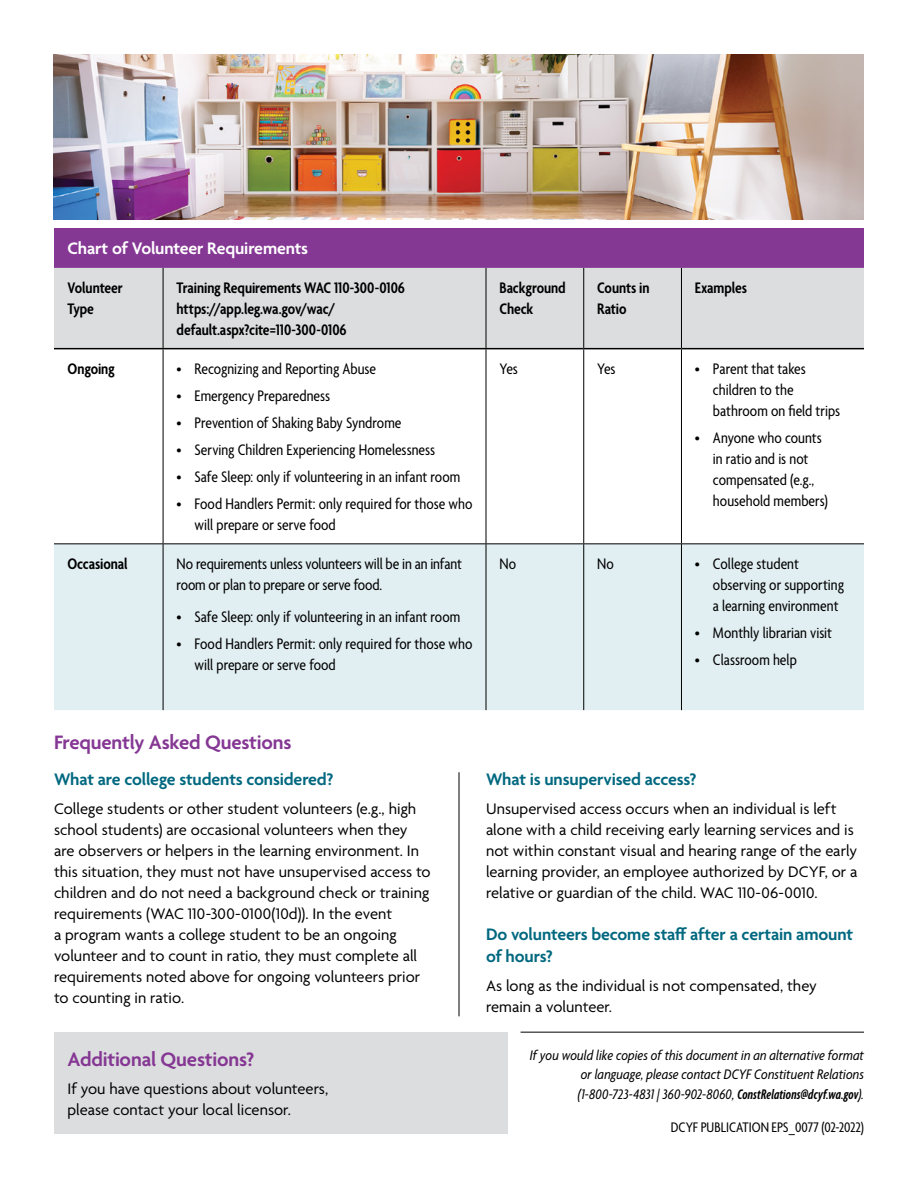
<style>
.page{position:relative;width:918px;height:1188px;background:#fff}
.page>*{position:absolute;margin:0;border:0;box-sizing:border-box;transform-origin:0 0}
.t1{font:600 21px "Agenda";letter-spacing:-.01em;color:#853794}
.t2{font:600 18px/22.5px "Agenda";letter-spacing:-.01em;color:#00687f}
.t3{font:600 18px "Agenda";letter-spacing:-.01em;color:#fff}
.t4{font:16.5px/21px "Agenda";color:#000}
.t5{font:condensed 16.5px/21px "Agenda";color:#000}
.t6{font:600 condensed 16.5px/21px "Agenda";letter-spacing:-.005em;color:#000}
.t7{font:italic condensed 15px/19.5px "Agenda";letter-spacing:.005em;color:#000;text-align:justify}
.t8{font:condensed 15px "Agenda";color:#000}
.s1{font-family:"Agenda Semibold Extra Cond";font-stretch:normal}
</style>
<div class="page">
<img style="left:54px;top:54px;width:810px;height:165px">
<div style="left:54px;top:228px;width:810px;height:40px;background:#853794"></div>
<div style="left:54px;top:268px;width:810px;height:80px;background:#dcddde"></div>
<div style="left:54px;top:544px;width:810px;height:166px;background:#e1eef2"></div>
<hr style="left:163px;top:268px;width:1px;height:80px;background:#000">
<hr style="left:486px;top:268px;width:1px;height:80px;background:#000">
<hr style="left:583px;top:268px;width:1px;height:80px;background:#000">
<hr style="left:681px;top:268px;width:1px;height:80px;background:#000">
<hr style="left:163px;top:349px;width:1px;height:194px;background:#000">
<hr style="left:486px;top:349px;width:1px;height:194px;background:#000">
<hr style="left:583px;top:349px;width:1px;height:194px;background:#000">
<hr style="left:681px;top:349px;width:1px;height:194px;background:#000">
<hr style="left:54px;top:543px;width:109px;height:1px;background:#000">
<hr style="left:163px;top:543px;width:323px;height:1px;background:#000">
<hr style="left:163px;top:544px;width:1px;height:166px;background:#000">
<hr style="left:486px;top:543px;width:98px;height:1px;background:#000">
<hr style="left:486px;top:544px;width:1px;height:166px;background:#000">
<hr style="left:584px;top:543px;width:97px;height:1px;background:#000">
<hr style="left:583px;top:544px;width:1px;height:166px;background:#000">
<hr style="left:681px;top:543px;width:183px;height:1px;background:#000">
<hr style="left:681px;top:544px;width:1px;height:166px;background:#000">
<hr style="left:54px;top:348px;width:109px;height:1px;background:#000">
<hr style="left:163px;top:348px;width:323px;height:1px;background:#000">
<hr style="left:486px;top:348px;width:98px;height:1px;background:#000">
<hr style="left:584px;top:348px;width:97px;height:1px;background:#000">
<hr style="left:681px;top:348px;width:183px;height:1px;background:#000">
<hr style="left:459px;top:772px;width:1px;height:244px;background:#000">
<div style="left:54px;top:1032px;width:454px;height:102px;background:#dcddde"></div>
<hr style="left:521px;top:1032px;width:343px;height:1px;background:#000">
<p class="t3" style="left:68px;top:239px;width:242px">Chart of Volunteer Requirements</p>
<p class="t6" style="left:68px;top:278px;width:57px">Volunteer<br>Type</p>
<p class="t6" style="left:177px;top:278px;width:230px">Training Requirements WAC 110-300-0106 https://app.leg.wa.gov/wac/ default.aspx?cite=110-300-0106</p>
<p class="t6" style="left:500px;top:278px;width:68px">Background<br>Check</p>
<p class="t6" style="left:597px;top:278px;width:54px">Counts in<br>Ratio</p>
<p class="t6" style="left:695px;top:278px;width:54px">Examples</p>
<p class="t6" style="left:68px;top:360px;width:49px">Ongoing</p>
<p class="t5" style="left:177px;top:360px;width:201px">• Recognizing and Reporting Abuse</p>
<p class="t5" style="left:177px;top:387px;width:155px">• Emergency Preparedness</p>
<p class="t5" style="left:177px;top:414px;width:226px">• Prevention of Shaking Baby Syndrome</p>
<p class="t5" style="left:177px;top:441px;width:260px">• Serving Children Experiencing Homelessness</p>
<p class="t5" style="left:177px;top:468px;width:285px">• Safe Sleep: only if volunteering in an infant room</p>
<p class="t5" style="left:195px;top:495px;width:279px;text-indent:-18px">• Food Handlers Permit: only required for those who will prepare or serve food</p>
<p class="t5" style="left:500px;top:360px;width:20px">Yes</p>
<p class="t5" style="left:597px;top:360px;width:20px">Yes</p>
<p class="t5" style="left:713px;top:360px;width:129px;text-indent:-18px">• Parent that takes children to the bathroom on field trips</p>
<p class="t5" style="left:713px;top:429px;width:116px;text-indent:-18px">• Anyone who counts in ratio and is not compensated (e.g., household members)</p>
<p class="t6" style="left:68px;top:554px;width:62px">Occasional</p>
<p class="t5" style="left:177px;top:554px;width:287px">No requirements unless volunteers will be in an infant room or plan to prepare or serve food.</p>
<p class="t5" style="left:177px;top:607px;width:285px">• Safe Sleep: only if volunteering in an infant room</p>
<p class="t5" style="left:195px;top:634px;width:279px;text-indent:-18px">• Food Handlers Permit: only required for those who will prepare or serve food</p>
<p class="t5" style="left:500px;top:554px;width:18px">No</p>
<p class="t5" style="left:597px;top:554px;width:18px">No</p>
<p class="t5" style="left:713px;top:554px;width:133px;text-indent:-18px">• College student observing or supporting a learning environment</p>
<p class="t5" style="left:695px;top:623px;width:139px">• Monthly librarian visit</p>
<p class="t5" style="left:695px;top:650px;width:103px">• Classroom help</p>
<p class="t1" style="left:54px;top:731px;width:239px">Frequently Asked Questions</p>
<p class="t2" style="left:54px;top:769px;width:281px">What are college students considered?</p>
<p class="t4" style="left:54px;top:799px;width:378px">College students or other student volunteers (e.g., high school students) are occasional volunteers when they are observers or helpers in the learning environment. In this situation, they must not have unsupervised access to children and do not need a background check or training requirements (WAC 110-300-0100(10d)). In the event<br>a program wants a college student to be an ongoing volunteer and to count in ratio, they must complete all requirements noted above for ongoing volunteers prior to counting in ratio.</p>
<p class="t1" style="left:68px;top:1048px;width:188px">Additional Questions?</p>
<p class="t4" style="left:68px;top:1080px;width:262px">If you have questions about volunteers, please contact your local licensor.</p>
<p class="t2" style="left:486px;top:769px;width:212px">What is unsupervised access?</p>
<p class="t4" style="left:486px;top:799px;width:373px">Unsupervised access occurs when an individual is left alone with a child receiving early learning services and is not within constant visual and hearing range of the early learning provider, an employee authorized by DCYF, or a relative or guardian of the child. WAC 110-06-0010.</p>
<p class="t2" style="left:486px;top:924px;width:369px">Do volunteers become staff after a certain amount of hours?</p>
<p class="t4" style="left:486px;top:976px;width:333px">As long as the individual is not compensated, they remain a volunteer.</p>
<p class="t7" style="left:578px;top:1045px;width:288px;text-indent:-48px">If you would like copies of this document in an alternative format or language, please contact DCYF Constituent Relations (1-800-723-4831 | 360-902-8060, <span class="s1">ConstRelations@dcyf.wa.gov</span>).</p>
<p class="t8" style="left:671px;top:1119px;width:195px">DCYF PUBLICATION EPS_0077 (02-2022)</p>
</div>
